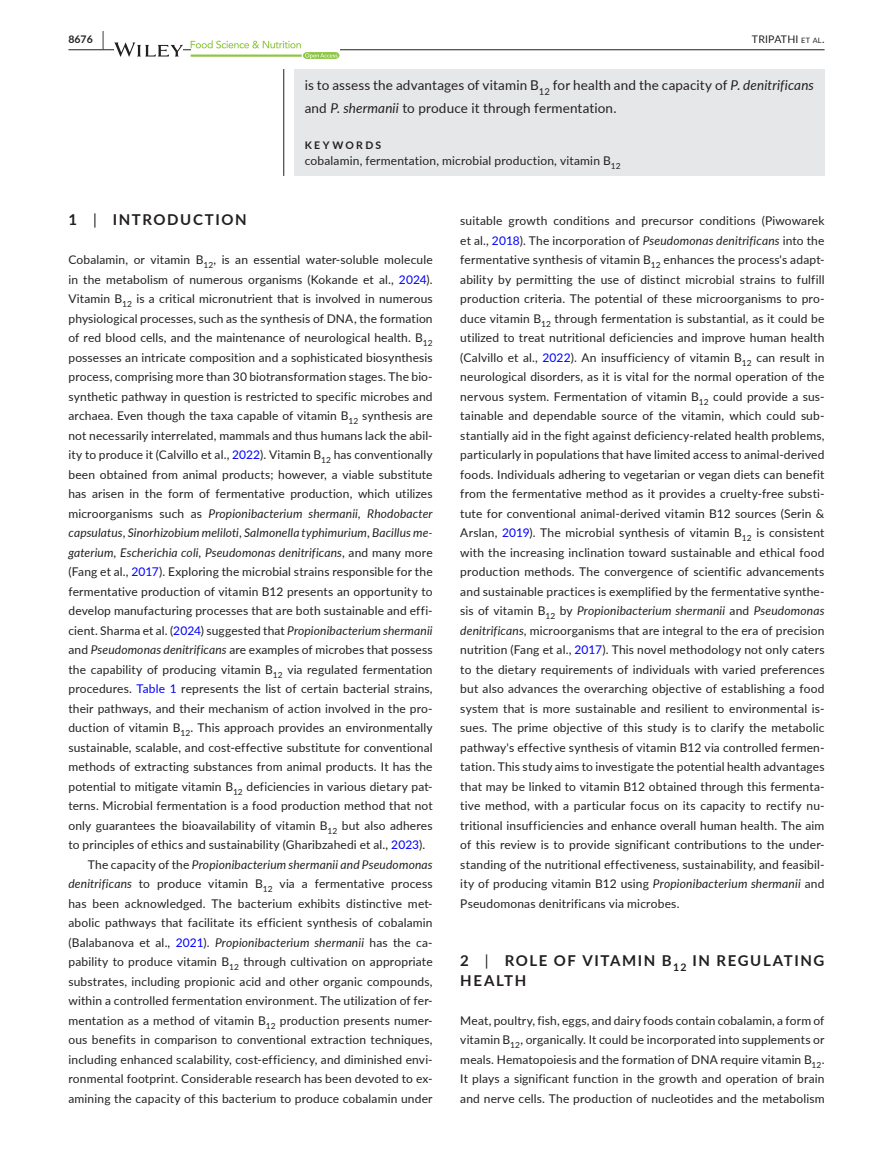
<style>
.page{position:relative;width:893px;height:1174px;background:#fff}
.page>*{position:absolute;margin:0;border:0;box-sizing:border-box;transform-origin:0 0}
.t1{font:700 15px/19.5px "Lato";letter-spacing:.105em;color:#231f20}
.t2{font:13.5px/22.5px "Lato";letter-spacing:.01em;color:#231f20}
.t3{font:12px/19.5px "Lato";letter-spacing:.01em;color:#231f20;text-align:justify}
.t4{font:italic 12px "Lato";letter-spacing:.01em;color:#231f20}
.t5{font:700 10.5px "Lato";letter-spacing:.215em;color:#231f20}
.t6{font:10.5px "Lato";letter-spacing:.02em;color:#231f20}
.s1{font-size:19.5px}
.s2{font-size:7.35px}
.s3{font-style:italic}
.s4{font-weight:400}
.s5{color:#00f}
.s6{font-style:normal}
</style>
<div class="page">
<hr style="left:68px;top:49px;width:756px;height:1px;background:#231f20">
<svg style="left:114px;top:42px;width:69px;height:15px"></svg>
<svg style="left:191px;top:40px;width:148px;height:19px"></svg>
<div style="left:294px;top:69px;width:530px;height:107px;background:#e6e7e9"></div>
<hr style="left:283px;top:69px;width:1px;height:107px;background:#231f20">
<p class="t5" style="left:68px;top:31px;width:37px">8676 <span class="s1">|</span></p>
<p class="t6" style="left:752px;top:31px;width:74px">TRIPATHI <span class="s2">et al</span>.</p>
<p class="t2" style="left:305px;top:74px;width:511px">is to assess the advantages of vitamin B<sub>12</sub> for health and the capacity of <span class="s3">P. denitrificans </span>and <span class="s3">P. shermanii</span> to produce it through fermentation.</p>
<p class="t5" style="left:305px;top:137px;width:78px">KEYWORDS</p>
<p class="t3" style="left:305px;top:151px;width:317px">cobalamin, fermentation, microbial production, vitamin B<sub>12</sub></p>
<p class="t1" style="left:68px;top:209px;width:180px">1 <span class="s4">|</span> INTRODUCTION</p>
<p class="t3" style="left:68px;top:249px;width:366px">Cobalamin, or vitamin B<sub>12</sub>, is an essential water-soluble molecule</p>
<p class="t3" style="left:68px;top:269px;width:366px">in the metabolism of numerous organisms (Kokande et al., <span class="s5">2024</span>).</p>
<p class="t3" style="left:68px;top:288px;width:366px">Vitamin B<sub>12</sub> is a critical micronutrient that is involved in numerous</p>
<p class="t3" style="left:68px;top:308px;width:366px">physiological processes, such as the synthesis of DNA, the formation</p>
<p class="t3" style="left:68px;top:327px;width:366px">of red blood cells, and the maintenance of neurological health. B<sub>12</sub></p>
<p class="t3" style="left:68px;top:347px;width:366px">possesses an intricate composition and a sophisticated biosynthesis</p>
<p class="t3" style="left:68px;top:366px;width:366px">process, comprising more than 30 biotransformation stages. The bio-</p>
<p class="t3" style="left:68px;top:386px;width:366px">synthetic pathway in question is restricted to specific microbes and</p>
<p class="t3" style="left:68px;top:405px;width:366px">archaea. Even though the taxa capable of vitamin B<sub>12</sub> synthesis are</p>
<p class="t3" style="left:68px;top:425px;width:366px">not necessarily interrelated, mammals and thus humans lack the abil-</p>
<p class="t3" style="left:68px;top:444px;width:366px">ity to produce it (Calvillo et al., <span class="s5">2022</span>). Vitamin B<sub>12</sub> has conventionally</p>
<p class="t3" style="left:68px;top:464px;width:366px">been obtained from animal products; however, a viable substitute</p>
<p class="t3" style="left:68px;top:483px;width:366px">has arisen in the form of fermentative production, which utilizes</p>
<p class="t4" style="left:68px;top:505px;width:366px"><span class="s6">microorganisms such as</span> Propionibacterium shermanii<span class="s6">,</span> Rhodobacter</p>
<p class="t4" style="left:68px;top:524px;width:366px">capsulatus<span class="s6">,</span> Sinorhizobium meliloti<span class="s6">,</span> Salmonella typhimurium<span class="s6">,</span> Bacillus me-</p>
<p class="t4" style="left:68px;top:544px;width:366px">gaterium<span class="s6">,</span> Escherichia coli<span class="s6">,</span> Pseudomonas denitrificans<span class="s6">, and many more</span></p>
<p class="t3" style="left:68px;top:561px;width:366px">(Fang et al., <span class="s5">2017</span>). Exploring the microbial strains responsible for the</p>
<p class="t3" style="left:68px;top:581px;width:366px">fermentative production of vitamin B12 presents an opportunity to</p>
<p class="t3" style="left:68px;top:600px;width:366px">develop manufacturing processes that are both sustainable and effi-</p>
<p class="t3" style="left:68px;top:620px;width:366px">cient. Sharma et al. (<span class="s5">2024</span>) suggested that <span class="s3">Propionibacterium shermanii</span></p>
<p class="t3" style="left:68px;top:639px;width:366px">and <span class="s3">Pseudomonas denitrificans</span> are examples of microbes that possess</p>
<p class="t3" style="left:68px;top:659px;width:366px">the capability of producing vitamin B<sub>12</sub> via regulated fermentation</p>
<p class="t3" style="left:68px;top:678px;width:366px">procedures. <span class="s5">Table 1</span> represents the list of certain bacterial strains,</p>
<p class="t3" style="left:68px;top:698px;width:366px">their pathways, and their mechanism of action involved in the pro-</p>
<p class="t3" style="left:68px;top:717px;width:366px">duction of vitamin B<sub>12</sub>. This approach provides an environmentally</p>
<p class="t3" style="left:68px;top:737px;width:366px">sustainable, scalable, and cost-effective substitute for conventional</p>
<p class="t3" style="left:68px;top:756px;width:366px">methods of extracting substances from animal products. It has the</p>
<p class="t3" style="left:68px;top:776px;width:366px">potential to mitigate vitamin B<sub>12</sub> deficiencies in various dietary pat-</p>
<p class="t3" style="left:68px;top:795px;width:366px">terns. Microbial fermentation is a food production method that not</p>
<p class="t3" style="left:68px;top:815px;width:366px">only guarantees the bioavailability of vitamin B<sub>12</sub> but also adheres</p>
<p class="t3" style="left:68px;top:834px;width:358px">to principles of ethics and sustainability (Gharibzahedi et al., <span class="s5">2023</span>).</p>
<p class="t4" style="left:88px;top:856px;width:346px"><span class="s6">The capacity of the</span> Propionibacterium shermanii and Pseudomonas</p>
<p class="t3" style="left:68px;top:873px;width:366px"><span class="s3">denitrificans</span> to produce vitamin B<sub>12</sub> via a fermentative process</p>
<p class="t3" style="left:68px;top:893px;width:366px">has been acknowledged. The bacterium exhibits distinctive met-</p>
<p class="t3" style="left:68px;top:912px;width:366px">abolic pathways that facilitate its efficient synthesis of cobalamin</p>
<p class="t3" style="left:68px;top:932px;width:366px">(Balabanova et al., <span class="s5">2021</span>). <span class="s3">Propionibacterium shermanii</span> has the ca-</p>
<p class="t3" style="left:68px;top:951px;width:366px">pability to produce vitamin B<sub>12</sub> through cultivation on appropriate</p>
<p class="t3" style="left:68px;top:971px;width:366px">substrates, including propionic acid and other organic compounds,</p>
<p class="t3" style="left:68px;top:990px;width:366px">within a controlled fermentation environment. The utilization of fer-</p>
<p class="t3" style="left:68px;top:1010px;width:366px">mentation as a method of vitamin B<sub>12</sub> production presents numer-</p>
<p class="t3" style="left:68px;top:1029px;width:366px">ous benefits in comparison to conventional extraction techniques,</p>
<p class="t3" style="left:68px;top:1049px;width:366px">including enhanced scalability, cost-efficiency, and diminished envi-</p>
<p class="t3" style="left:68px;top:1068px;width:366px">ronmental footprint. Considerable research has been devoted to ex-</p>
<p class="t3" style="left:68px;top:1088px;width:366px">amining the capacity of this bacterium to produce cobalamin under</p>
<p class="t3" style="left:460px;top:210px;width:366px">suitable growth conditions and precursor conditions (Piwowarek et al., <span class="s5">2018</span>). The incorporation of <span class="s3">Pseudomonas denitrificans</span> into the fermentative synthesis of vitamin B<sub>12</sub> enhances the process's adapt&shy;ability by permitting the use of distinct microbial strains to fulfill production criteria. The potential of these microorganisms to pro&shy;duce vitamin B<sub>12</sub> through fermentation is substantial, as it could be utilized to treat nutritional deficiencies and improve human health (Calvillo et al., <span class="s5">2022</span>). An insufficiency of vitamin B<sub>12</sub> can result in neurological disorders, as it is vital for the normal operation of the nervous system. Fermentation of vitamin B<sub>12</sub> could provide a sus&shy;tainable and dependable source of the vitamin, which could sub&shy;stantially aid in the fight against deficiency-related health problems, particularly in populations that have limited access to animal-derived foods. Individuals adhering to vegetarian or vegan diets can benefit from the fermentative method as it provides a cruelty-free substi&shy;tute for conventional animal-derived vitamin B12 sources (Serin &amp; Arslan, <span class="s5">2019</span>). The microbial synthesis of vitamin B<sub>12</sub> is consistent with the increasing inclination toward sustainable and ethical food production methods. The convergence of scientific advancements and sustainable practices is exemplified by the fermentative synthe&shy;sis of vitamin B<sub>12</sub> by <span class="s3">Propionibacterium shermanii</span> and <span class="s3">Pseudomonas denitrificans</span>, microorganisms that are integral to the era of precision nutrition (Fang et al., <span class="s5">2017</span>). This novel methodology not only caters to the dietary requirements of individuals with varied preferences but also advances the overarching objective of establishing a food system that is more sustainable and resilient to environmental is&shy;sues. The prime objective of this study is to clarify the metabolic pathway's effective synthesis of vitamin B12 via controlled fermen&shy;tation. This study aims to investigate the potential health advantages that may be linked to vitamin B12 obtained through this fermenta&shy;tive method, with a particular focus on its capacity to rectify nu&shy;tritional insufficiencies and enhance overall human health. The aim of this review is to provide significant contributions to the under&shy;standing of the nutritional effectiveness, sustainability, and feasibil&shy;ity of producing vitamin B12 using <span class="s3">Propionibacterium shermanii</span> and Pseudomonas denitrificans via microbes.</p>
<p class="t1" style="left:460px;top:950px;width:366px">2 <span class="s4">|</span> ROLE OF VITAMIN B<sub>12</sub> IN REGULATING<br>HEALTH</p>
<p class="t3" style="left:460px;top:1010px;width:366px">Meat, poultry, fish, eggs, and dairy foods contain cobalamin, a form of vitamin B<sub>12</sub>, organically. It could be incorporated into supplements or meals. Hematopoiesis and the formation of DNA require vitamin B<sub>12</sub>.<br>It plays a significant function in the growth and operation of brain and nerve cells. The production of nucleotides and the metabolism</p>
</div>
